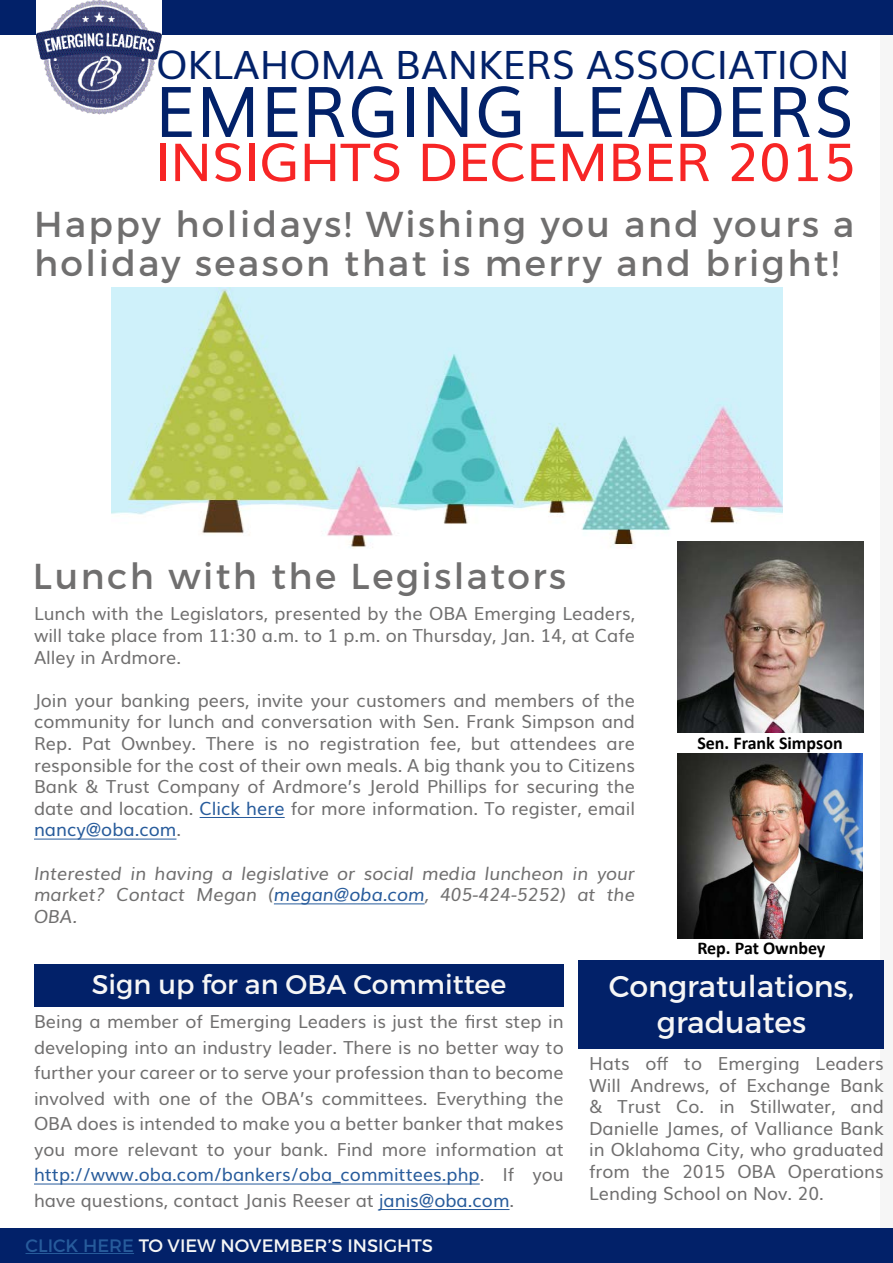
<style>
.page{position:relative;width:893px;height:1263px;background:#fff}
.page>*{position:absolute;margin:0;border:0;box-sizing:border-box;transform-origin:0 0}
.t1{font:70.2px "Muli";letter-spacing:.02em;color:#022169;scale:.96 1}
.t2{font:52.5px "Muli";letter-spacing:-.005em;color:#f72525}
.t3{font:39px "Muli";color:#022169}
.t4{font:36px/39px "Montserrat";letter-spacing:.07em;color:#706f6f}
.t5{font:30px/36px "Montserrat";color:#f6f6f6;text-align:center}
.t6{font:27px "Montserrat";color:#f6f6f6}
.t7{font:18px/21.6px "Muli";color:#706f6f;text-align:justify}
.t8{font:italic 18px/21.6px "Muli";color:#706f6f;text-align:justify}
.t9{font:18px "Montserrat";color:#f6f6f6}
.t10{font:700 18px "Calibri";color:#000}
.s1{color:#275b9b}
</style>
<div class="page">
<div style="left:880px;top:0;width:13px;height:1263px;background:#f6f6f6"></div>
<div style="left:0;top:1229px;width:893px;height:34px;background:#022169"></div>
<div style="left:0;top:0;width:893px;height:34px;background:#022169"></div>
<img style="left:37px;top:1px;width:124px;height:113px">
<hr style="left:892px;top:1194px;width:1px;height:68px;background:#022169">
<div style="left:578px;top:960px;width:306px;height:89px;background:#022169"></div>
<hr style="left:26px;top:1253px;width:108px;height:1px;background:#275b9b">
<hr style="left:200px;top:817px;width:85px;height:1px;background:#275b9b">
<hr style="left:34px;top:839px;width:142px;height:1px;background:#275b9b">
<hr style="left:274px;top:903px;width:151px;height:1px;background:#275b9b">
<img style="left:112px;top:287px;width:670px;height:262px">
<img style="left:678px;top:753px;width:185px;height:186px">
<div style="left:34px;top:964px;width:530px;height:42px;background:#022169"></div>
<hr style="left:34px;top:1183px;width:446px;height:1px;background:#275b9b">
<hr style="left:379px;top:1209px;width:130px;height:1px;background:#275b9b">
<img style="left:677px;top:541px;width:186px;height:191px">
<h3 class="t3" style="left:157px;top:33px;width:694px">OKLAHOMA BANKERS ASSOCIATION</h3>
<h1 class="t1" style="left:155px;top:54px;width:729px">EMERGING LEADERS</h1>
<h2 class="t2" style="left:154px;top:119px;width:703px">INSIGHTS DECEMBER 2015</h2>
<h3 class="t4" style="left:34px;top:205px;width:822px">Happy holidays! Wishing you and yours a holiday season that is merry and bright!</h3>
<h3 class="t4" style="left:33px;top:556px;width:535px">Lunch with the Legislators</h3>
<p class="t7" style="left:34px;top:602px;width:602px">Lunch with the Legislators, presented by the OBA Emerging Leaders, will take place from 11:30 a.m. to 1 p.m. on Thursday, Jan. 14, at Cafe Alley in Ardmore.</p>
<p class="t7" style="left:34px;top:688px;width:602px">Join your banking peers, invite your customers and members of the community for lunch and conversation with Sen. Frank Simpson and Rep. Pat Ownbey. There is no registration fee, but attendees are responsible for the cost of their own meals. A big thank you to Citizens Bank &amp; Trust Company of Ardmore’s Jerold Phillips for securing the date and location. <span class="s1">Click here</span> for more information. To register, email <span class="s1">nancy@oba.com</span>.</p>
<p class="t8" style="left:34px;top:861px;width:602px">Interested in having a legislative or social media luncheon in your market? Contact Megan (<span class="s1">megan@oba.com</span>, 405-424-5252) at the OBA.</p>
<p class="t10" style="left:697px;top:732px;width:147px">Sen. Frank Simpson</p>
<p class="t10" style="left:697px;top:936px;width:130px">Rep. Pat Ownbey</p>
<h3 class="t6" style="left:92px;top:968px;width:416px">Sign up for an OBA Committee</h3>
<p class="t7" style="left:34px;top:1007px;width:531px;line-height:25.5px">Being a member of Emerging Leaders is just the first step in developing into an industry leader. There is no better way to further your career or to serve your profession than to become involved with one of the OBA’s committees. Everything the OBA does is intended to make you a better banker that makes you more relevant to your bank. Find more information at <span class="s1">http://www.oba.com/bankers/oba_committees.php</span>. If you have questions, contact Janis Reeser at <span class="s1">janis@oba.com</span>.</p>
<p class="t9" style="left:26px;top:1234px;width:409px"><span class="s1">CLICK HERE</span> TO VIEW NOVEMBER’S INSIGHTS</p>
<h3 class="t5" style="left:609px;top:968px;width:247px">Congratulations, graduates</h3>
<p class="t7" style="left:589px;top:1051px;width:296px">Hats off to Emerging Leaders Will Andrews, of Exchange Bank &amp; Trust Co. in Stillwater, and Danielle James, of Valliance Bank in Oklahoma City, who graduated from the 2015 OBA Operations Lending School on Nov. 20.</p>
</div>
